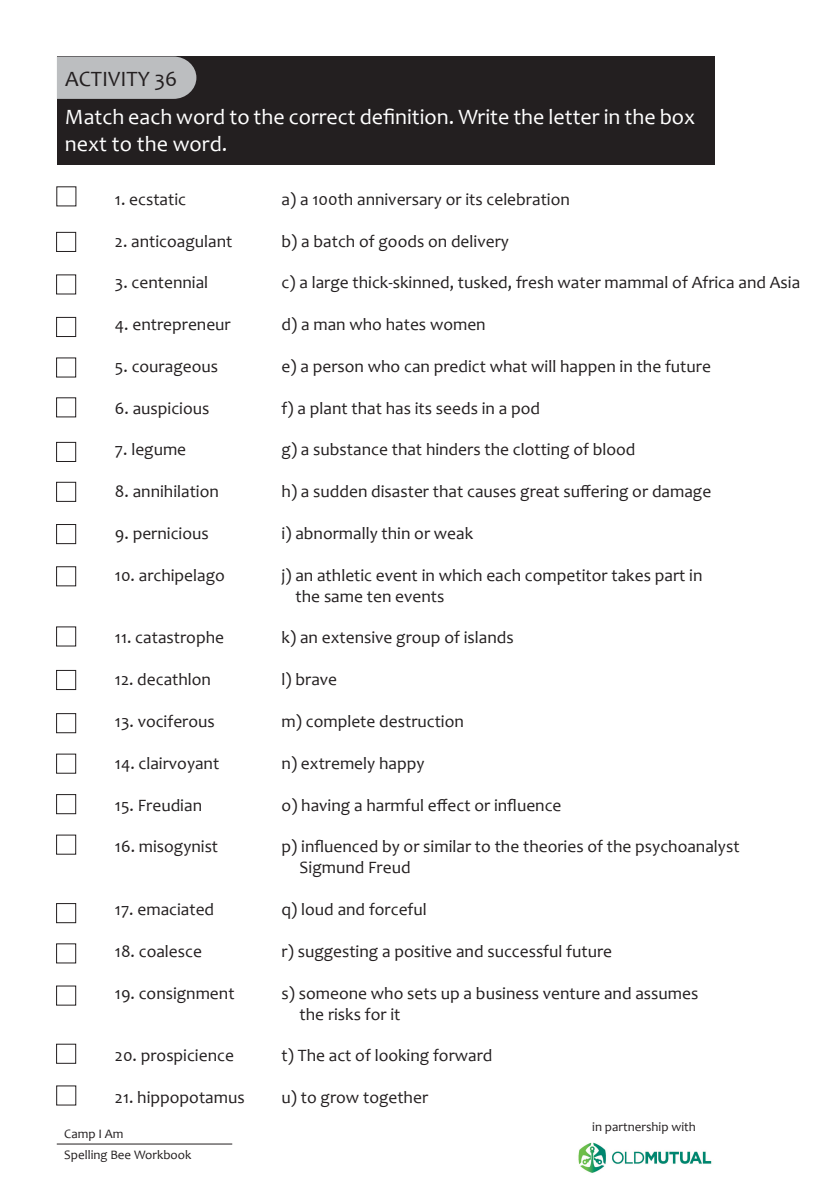
<style>
.page{position:relative;width:840px;height:1191px;background:#fff}
.page>*{position:absolute;margin:0;border:0;box-sizing:border-box;transform-origin:0 0}
.t1{font:22px/26.4px "Candara";color:#fff}
.t2{font:22px "Candara";color:#231f20}
.t3{font:17.4px/20.8px "Candara";color:#231f20}
.t4{font:13px/20.8px "Candara";color:#231f20}
</style>
<div class="page">
<div style="left:57px;top:57px;width:657px;height:108px;background:#231f20"></div>
<div style="left:57px;top:57px;width:139px;height:42px;background:#bcbec0"></div>
<div style="left:56px;top:232px;width:20px;height:20px;border:1px solid #231f20"></div>
<div style="left:56px;top:274px;width:20px;height:20px;border:1px solid #231f20"></div>
<div style="left:56px;top:317px;width:20px;height:20px;border:1px solid #231f20"></div>
<div style="left:56px;top:357px;width:20px;height:20px;border:1px solid #231f20"></div>
<div style="left:56px;top:397px;width:20px;height:20px;border:1px solid #231f20"></div>
<div style="left:56px;top:442px;width:20px;height:20px;border:1px solid #231f20"></div>
<div style="left:56px;top:482px;width:20px;height:20px;border:1px solid #231f20"></div>
<div style="left:56px;top:524px;width:20px;height:20px;border:1px solid #231f20"></div>
<div style="left:56px;top:566px;width:20px;height:20px;border:1px solid #231f20"></div>
<div style="left:56px;top:626px;width:20px;height:20px;border:1px solid #231f20"></div>
<div style="left:56px;top:670px;width:20px;height:20px;border:1px solid #231f20"></div>
<div style="left:56px;top:713px;width:20px;height:20px;border:1px solid #231f20"></div>
<div style="left:56px;top:753px;width:20px;height:20px;border:1px solid #231f20"></div>
<div style="left:56px;top:794px;width:20px;height:20px;border:1px solid #231f20"></div>
<div style="left:56px;top:834px;width:20px;height:20px;border:1px solid #231f20"></div>
<div style="left:56px;top:903px;width:20px;height:20px;border:1px solid #231f20"></div>
<div style="left:56px;top:943px;width:20px;height:20px;border:1px solid #231f20"></div>
<div style="left:56px;top:985px;width:20px;height:20px;border:1px solid #231f20"></div>
<div style="left:56px;top:1043px;width:20px;height:20px;border:1px solid #231f20"></div>
<hr style="left:57px;top:1143px;width:175px;height:1px;background:#231f20">
<img style="left:578px;top:1142px;width:134px;height:31px">
<p class="t2" style="left:65px;top:65px;width:114px">ACTIVITY 36</p>
<p class="t1" style="left:65px;top:104px;width:631px">Match each word to the correct definition. Write the letter in the box next to the word.</p>
<p class="t3" style="left:115px;top:188px;width:73px">1. ecstatic</p>
<p class="t3" style="left:115px;top:230px;width:119px">2. anticoagulant</p>
<p class="t3" style="left:115px;top:272px;width:95px">3. centennial</p>
<p class="t3" style="left:115px;top:314px;width:117px">4. entrepreneur</p>
<p class="t3" style="left:115px;top:356px;width:104px">5. courageous</p>
<p class="t3" style="left:115px;top:397px;width:96px">6. auspicious</p>
<p class="t3" style="left:115px;top:439px;width:73px">7. legume</p>
<p class="t3" style="left:115px;top:481px;width:105px">8. annihilation</p>
<p class="t3" style="left:115px;top:523px;width:95px">9. pernicious</p>
<p class="t3" style="left:115px;top:564px;width:111px">10. archipelago</p>
<p class="t3" style="left:115px;top:627px;width:110px">11. catastrophe</p>
<p class="t3" style="left:115px;top:669px;width:98px">12. decathlon</p>
<p class="t3" style="left:115px;top:711px;width:101px">13. vociferous</p>
<p class="t3" style="left:115px;top:752px;width:106px">14. clairvoyant</p>
<p class="t3" style="left:115px;top:794px;width:89px">15. Freudian</p>
<p class="t3" style="left:115px;top:836px;width:105px">16. misogynist</p>
<p class="t3" style="left:115px;top:899px;width:101px">17. emaciated</p>
<p class="t3" style="left:115px;top:940px;width:88px">18. coalesce</p>
<p class="t3" style="left:115px;top:982px;width:121px">19. consignment</p>
<p class="t3" style="left:115px;top:1045px;width:120px">20. prospicience</p>
<p class="t3" style="left:115px;top:1086px;width:131px">21. hippopotamus</p>
<p class="t4" style="left:64px;top:1122px;width:129px">Camp I Am<br>Spelling Bee Workbook</p>
<p class="t3" style="left:281px;top:188px;width:289px">a) a 100th anniversary or its celebration</p>
<p class="t3" style="left:281px;top:230px;width:229px">b) a batch of goods on delivery</p>
<p class="t3" style="left:281px;top:272px;width:520px">c) a large thick-skinned, tusked, fresh water mammal of Africa and Asia</p>
<p class="t3" style="left:281px;top:314px;width:205px">d) a man who hates women</p>
<p class="t3" style="left:281px;top:356px;width:430px">e) a person who can predict what will happen in the future</p>
<p class="t3" style="left:281px;top:397px;width:260px">f) a plant that has its seeds in a pod</p>
<p class="t3" style="left:281px;top:439px;width:355px">g) a substance that hinders the clotting of blood</p>
<p class="t3" style="left:281px;top:481px;width:431px">h) a sudden disaster that causes great suffering or damage</p>
<p class="t3" style="left:281px;top:523px;width:193px">i) abnormally thin or weak</p>
<p class="t3" style="left:295px;top:564px;width:408px;text-indent:-14px">j) an athletic event in which each competitor takes part in the same ten events</p>
<p class="t3" style="left:281px;top:627px;width:233px">k) an extensive group of islands</p>
<p class="t3" style="left:281px;top:669px;width:57px">l) brave</p>
<p class="t3" style="left:281px;top:711px;width:184px">m) complete destruction</p>
<p class="t3" style="left:281px;top:752px;width:144px">n) extremely happy</p>
<p class="t3" style="left:281px;top:794px;width:281px">o) having a harmful effect or influence</p>
<p class="t3" style="left:299px;top:836px;width:441px;text-indent:-18px">p) influenced by or similar to the theories of the psychoanalyst<br>Sigmund Freud</p>
<p class="t3" style="left:281px;top:899px;width:147px">q) loud and forceful</p>
<p class="t3" style="left:281px;top:940px;width:332px">r) suggesting a positive and successful future</p>
<p class="t3" style="left:299px;top:982px;width:400px;text-indent:-18px">s) someone who sets up a business venture and assumes the risks for it</p>
<p class="t3" style="left:281px;top:1045px;width:212px">t) The act of looking forward</p>
<p class="t3" style="left:281px;top:1086px;width:148px">u) to grow together</p>
<p class="t4" style="left:592px;top:1116px;width:105px">in partnership with</p>
</div>
